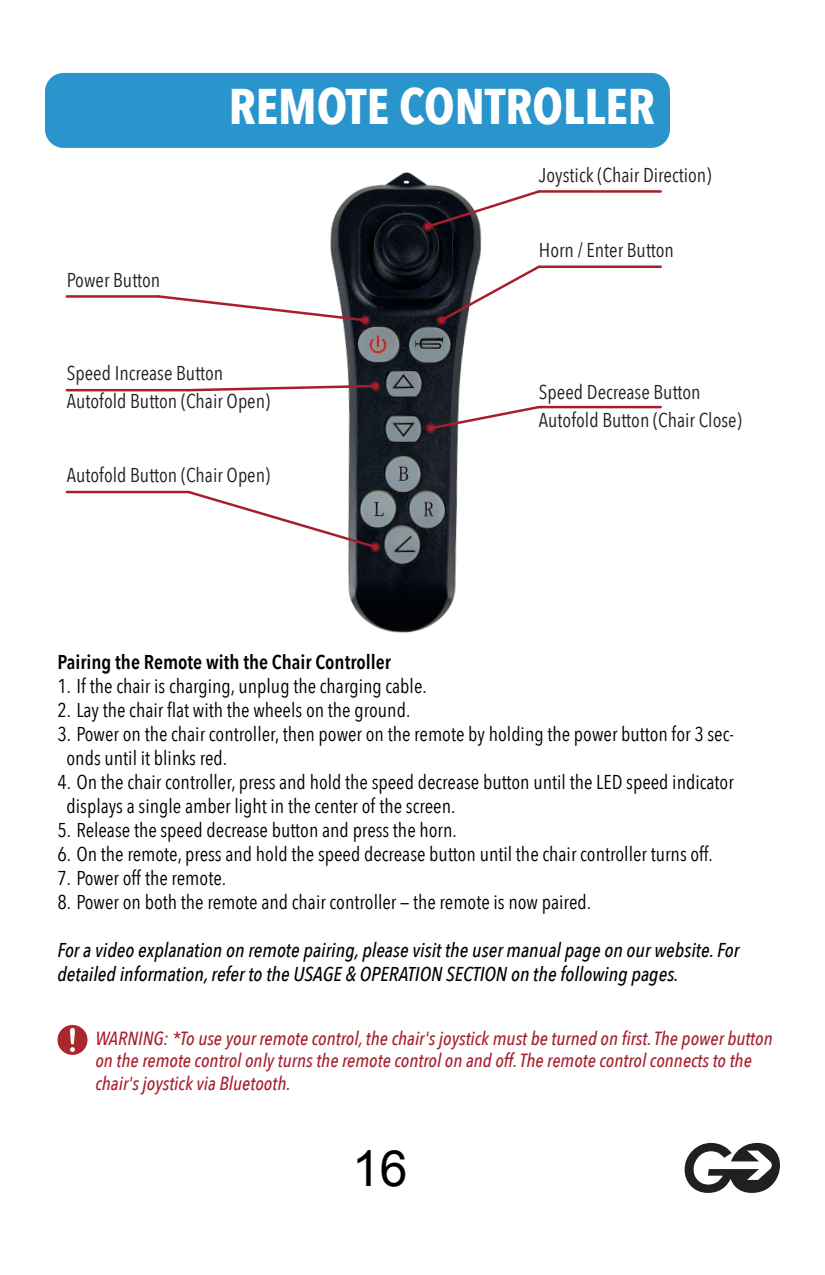
<style>
.page{position:relative;width:825px;height:1275px;background:#fff}
.page>*{position:absolute;margin:0;border:0;box-sizing:border-box;transform-origin:0 0}
.t1{font:700 50px "Avenir Next Condensed";color:#fff}
.t2{font:50px "Arial";color:#000}
.t3{font:20px/24px "Avenir Next Condensed";color:#000}
.t4{font:20px/27.5px "Avenir Next Condensed";color:#231f20}
.t5{font:italic 500 20px/24px "Avenir Next Condensed";color:#000}
.t6{font:600 20px "Avenir Next Condensed";color:#000}
.t7{font:italic 500 19px/22.8px "Avenir Next Condensed";color:#a81e2d}
</style>
<div class="page">
<img style="left:143px;top:147px;width:515px;height:486px">
<div style="left:58px;top:1025px;width:30px;height:30px;background:#aa272d;border-radius:50%"></div>
<svg style="left:70px;top:1028px;width:5px;height:24px"></svg>
<svg style="left:685px;top:1143px;width:95px;height:50px"></svg>
<div style="left:45px;top:73px;width:625px;height:75px;background:#2995cc;border-radius:19px"></div>
<hr style="left:539px;top:190px;width:122px;height:3px;background:#a81e2d">
<svg style="left:423px;top:222px;width:10px;height:10px"></svg>
<hr style="left:539px;top:266px;width:122px;height:2px;background:#a81e2d">
<hr style="left:539px;top:406px;width:122px;height:2px;background:#a81e2d">
<hr style="left:67px;top:295px;width:92px;height:3px;background:#a81e2d">
<hr style="left:67px;top:389px;width:122px;height:2px;background:#a81e2d">
<hr style="left:67px;top:491px;width:122px;height:2px;background:#a81e2d">
<svg style="left:360px;top:315px;width:10px;height:10px"></svg>
<svg style="left:436px;top:315px;width:10px;height:10px"></svg>
<svg style="left:370px;top:381px;width:10px;height:10px"></svg>
<svg style="left:426px;top:423px;width:10px;height:10px"></svg>
<svg style="left:370px;top:542px;width:10px;height:10px"></svg>
<svg style="left:428px;top:404px;width:114px;height:27px"></svg>
<svg style="left:438px;top:263px;width:104px;height:61px"></svg>
<svg style="left:425px;top:188px;width:117px;height:42px"></svg>
<svg style="left:156px;top:294px;width:212px;height:29px"></svg>
<svg style="left:186px;top:383px;width:192px;height:10px"></svg>
<svg style="left:186px;top:489px;width:192px;height:61px"></svg>
<h1 class="t1" style="left:229px;top:74px;width:428px">REMOTE CONTROLLER</h1>
<p class="t4" style="left:539px;top:162px;width:174px">Joystick (Chair Direction)</p>
<p class="t4" style="left:67px;top:267px;width:95px">Power Button</p>
<p class="t4" style="left:67px;top:360px;width:205px">Speed Increase Button<br>Autofold Button (Chair Open)</p>
<p class="t4" style="left:67px;top:462px;width:205px">Autofold Button (Chair Open)</p>
<p class="t4" style="left:539px;top:237px;width:137px">Horn / Enter Button</p>
<p class="t4" style="left:539px;top:379px;width:204px">Speed Decrease Button<br>Autofold Button (Chair Close)</p>
<p class="t6" style="left:58px;top:649px;width:335px">Pairing the Remote with the Chair Controller</p>
<p class="t3" style="left:58px;top:675px;width:371px">1. If the chair is charging, unplug the charging cable.</p>
<p class="t3" style="left:58px;top:699px;width:354px">2. Lay the chair flat with the wheels on the ground.</p>
<p class="t3" style="left:66px;top:723px;width:669px;text-indent:-9px">3. Power on the chair controller, then power on the remote by holding the power button for 3 sec&shy;onds until it blinks red.</p>
<p class="t3" style="left:66px;top:771px;width:669px;text-indent:-9px">4. On the chair controller, press and hold the speed decrease button until the LED speed indicator displays a single amber light in the center of the screen.</p>
<p class="t3" style="left:58px;top:819px;width:401px">5. Release the speed decrease button and press the horn.</p>
<p class="t3" style="left:58px;top:843px;width:657px">6. On the remote, press and hold the speed decrease button until the chair controller turns off.</p>
<p class="t3" style="left:58px;top:867px;width:170px">7. Power off the remote.</p>
<p class="t3" style="left:58px;top:891px;width:535px">8. Power on both the remote and chair controller — the remote is now paired.</p>
<p class="t5" style="left:58px;top:939px;width:683px">For a video explanation on remote pairing, please visit the user manual page on our website. For detailed information, refer to the USAGE &amp; OPERATION SECTION on the following pages.</p>
<p class="t7" style="left:95px;top:1027px;width:679px">WARNING: *To use your remote control, the chair's joystick must be turned on first. The power button on the remote control only turns the remote control on and off. The remote control connects to the chair's joystick via Bluetooth.</p>
<h1 class="t2" style="left:352px;top:1141px;width:57px">16</h1>
</div>
